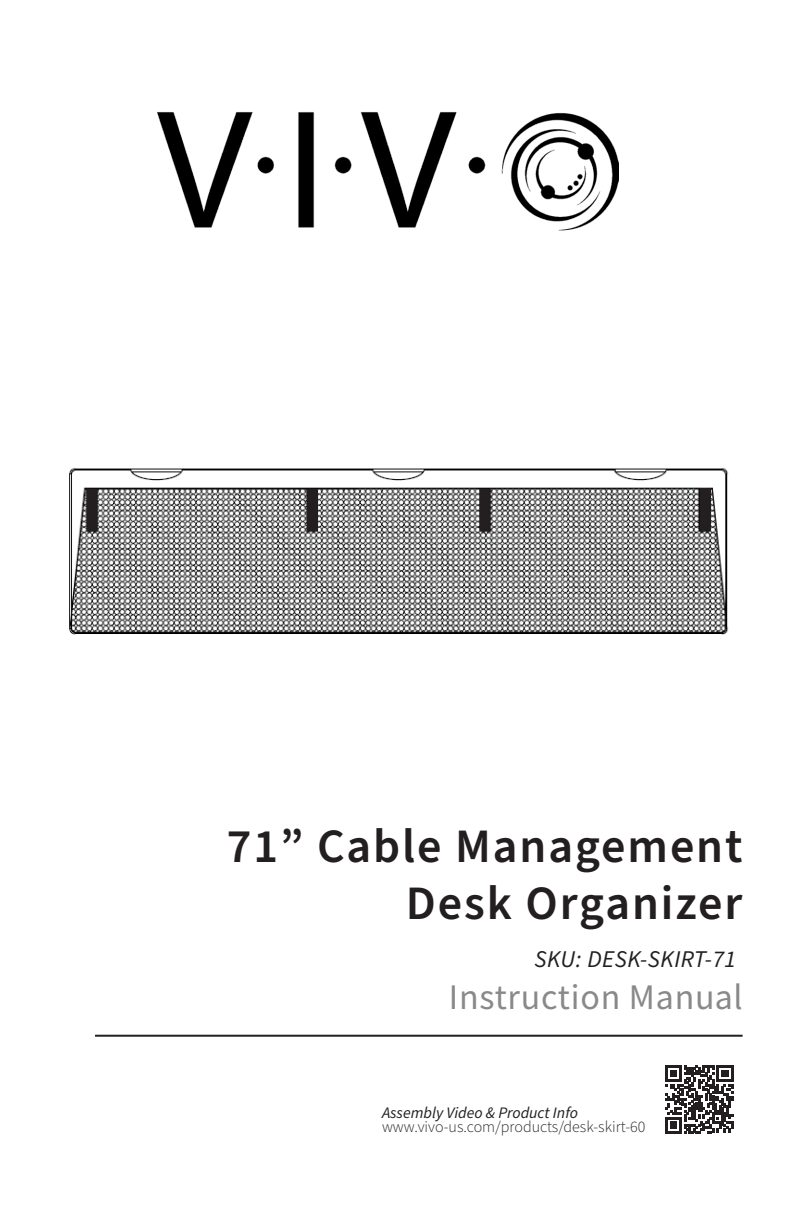
<style>
.page{position:relative;width:792px;height:1224px;background:#fff}
.page>*{position:absolute;margin:0;border:0;box-sizing:border-box;transform-origin:0 0}
.t1{font:600 48px/57.6px "Source Sans Pro";letter-spacing:.04em;color:#231f20;text-align:right}
.t2{font:36px "Source Sans Variable";letter-spacing:.02em;color:#898989}
.t3{font:italic 24px "Source Sans Pro";letter-spacing:.02em;color:#231f20}
.t4{font:300 16px "Source Sans Pro";color:#231f20}
.t5{font:italic 16px "Source Sans Pro";color:#231f20}
</style>
<div class="page">
<img style="left:158px;top:112px;width:461px;height:119px">
<hr style="left:95px;top:1035px;width:648px;height:2px;background:#231f20">
<svg style="left:665px;top:1065px;width:68px;height:68px"></svg>
<img style="left:69px;top:467px;width:660px;height:168px">
<p class="t1" style="left:227px;top:818px;width:517px">71” Cable Management<br>Desk Organizer</p>
<p class="t3" style="left:534px;top:943px;width:203px">SKU: DESK-SKIRT-71</p>
<p class="t2" style="left:449px;top:975px;width:295px">Instruction Manual</p>
<p class="t5" style="left:382px;top:1102px;width:197px">Assembly Video &amp; Product Info</p>
<p class="t4" style="left:382px;top:1116px;width:265px">www.vivo-us.com/products/desk-skirt-60</p>
</div>
